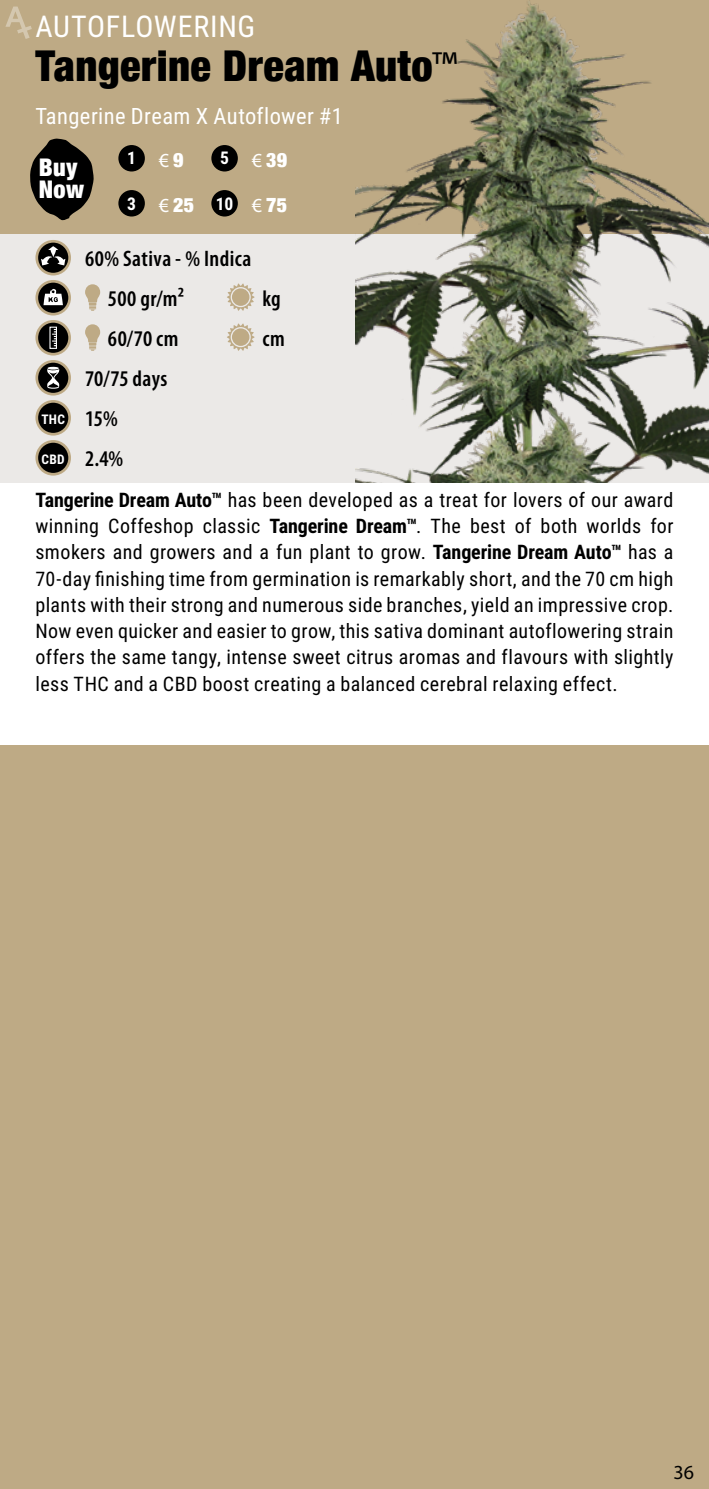
<style>
.page{position:relative;width:709px;height:1489px;background:#fff}
.page>*{position:absolute;margin:0;border:0;box-sizing:border-box;transform-origin:0 0}
.t1{font:900 condensed 42.5px "Helvetica Neue";letter-spacing:.01em;color:#000}
.t2{font:30px "Roboto Condensed";letter-spacing:.02em;color:#fff}
.t3{font:900 condensed 24.25px/22.2px "Helvetica Neue";letter-spacing:.01em;color:#fff}
.t4{font:600 condensed 22.5px/40px "Myriad Pro";letter-spacing:.02em;color:#000}
.t5{font:22.5px "Roboto Condensed";letter-spacing:.015em;color:#fff}
.t6{font:20px/26.2px "Roboto Condensed";letter-spacing:.025em;color:#000;text-align:justify}
.t7{font:900 condensed 20px "Helvetica Neue";color:#fff}
.t8{font:20px "Myriad Pro";color:#000}
.t9{font:700 17.5px "Roboto Condensed";color:#fff}
.t10{font:700 13.25px "Roboto Condensed";color:#fff}
.s1{font-family:"Myriad Pro";font-weight:400;font-stretch:normal}
.s2{font-family:"Myriad Pro";font-weight:400;font-size:20px}
.s3{font-family:"Helvetica Neue";font-weight:900;font-stretch:condensed;font-size:20px}
.s4{font-family:"Roboto Condensed";font-weight:700;font-stretch:normal;font-size:17.5px}
.s5{font-family:"Myriad Pro";font-weight:600;font-stretch:condensed;font-size:22.5px;color:#000}
.s6{font-family:"Roboto Condensed";font-weight:700;font-stretch:normal;font-size:13.25px;color:#fff}
.s7{font-weight:700}
</style>
<div class="page">
<div style="left:0;top:0;width:709px;height:234px;background:#beaa85"></div>
<div style="left:0;top:744px;width:709px;height:744px;background:#beaa85"></div>
<div style="left:0;top:234px;width:709px;height:248px;background:#ebe9e7"></div>
<img style="left:355px;top:0;width:354px;height:482px">
<svg style="left:37px;top:241px;width:33px;height:33px"></svg>
<div style="left:35px;top:240px;width:36px;height:35px;border:3px solid #beaa85;border-radius:50%"></div>
<svg style="left:41px;top:246px;width:24px;height:19px"></svg>
<svg style="left:37px;top:281px;width:33px;height:33px"></svg>
<div style="left:35px;top:280px;width:36px;height:35px;border:3px solid #beaa85;border-radius:50%"></div>
<svg style="left:43px;top:287px;width:20px;height:18px"></svg>
<svg style="left:85px;top:284px;width:15px;height:27px"></svg>
<svg style="left:227px;top:283px;width:28px;height:28px"></svg>
<div style="left:232px;top:288px;width:17px;height:18px;background:#beaa85;border-radius:50%"></div>
<div style="left:37px;top:321px;width:33px;height:33px;background:#000;border-radius:50%"></div>
<div style="left:35px;top:320px;width:36px;height:35px;border:3px solid #beaa85;border-radius:50%"></div>
<div style="left:49px;top:326px;width:8px;height:23px;border:1px solid #fff"></div>
<svg style="left:52px;top:329px;width:4px;height:17px"></svg>
<svg style="left:85px;top:324px;width:15px;height:27px"></svg>
<svg style="left:227px;top:323px;width:28px;height:28px"></svg>
<div style="left:232px;top:328px;width:17px;height:18px;background:#beaa85;border-radius:50%"></div>
<svg style="left:37px;top:361px;width:33px;height:33px"></svg>
<div style="left:35px;top:360px;width:36px;height:35px;border:3px solid #beaa85;border-radius:50%"></div>
<svg style="left:47px;top:367px;width:13px;height:22px"></svg>
<div style="left:37px;top:401px;width:33px;height:33px;background:#000;border-radius:50%"></div>
<div style="left:35px;top:400px;width:36px;height:35px;border:3px solid #beaa85;border-radius:50%"></div>
<div style="left:37px;top:441px;width:33px;height:33px;background:#000;border-radius:50%"></div>
<div style="left:35px;top:440px;width:36px;height:35px;border:3px solid #beaa85;border-radius:50%"></div>
<div style="left:118px;top:145px;width:27px;height:26px;background:#000;border-radius:50%"></div>
<div style="left:118px;top:190px;width:27px;height:26px;background:#000;border-radius:50%"></div>
<div style="left:211px;top:145px;width:27px;height:26px;background:#000;border-radius:50%"></div>
<div style="left:211px;top:190px;width:27px;height:26px;background:#000;border-radius:50%"></div>
<svg style="left:5px;top:7px;width:27px;height:32px"></svg>
<svg style="left:30px;top:138px;width:64px;height:82px"></svg>
<h2 class="t2" style="left:35px;top:5px;width:221px">AUTOFLOWERING</h2>
<h1 class="t1" style="left:35px;top:31px;width:423px">Tangerine Dream Auto<span class="s1">™</span></h1>
<p class="t5" style="left:35px;top:100px;width:309px">Tangerine Dream X Autoflower #1</p>
<p class="t3" style="left:39px;top:154px;width:47px">Buy<br>Now</p>
<p class="t9" style="left:127px;top:146px;width:58px">1 <span class="s2">€</span> <span class="s3">9</span></p>
<p class="t7" style="left:127px;top:188px;width:68px"><span class="s4">3</span> <span class="s1">€</span> 25</p>
<p class="t7" style="left:220px;top:143px;width:68px"><span class="s4">5</span> <span class="s1">€</span> 39</p>
<p class="t9" style="left:216px;top:191px;width:73px">10 <span class="s2">€</span> <span class="s3">75</span></p>
<p class="t4" style="left:108px;top:238px;width:145px;text-indent:-23px">60% Sativa - % Indica<br>500 gr/m²</p>
<p class="t4" style="left:262px;top:278px;width:20px">kg</p>
<p class="t4" style="left:108px;top:318px;width:72px">60/70 cm</p>
<p class="t4" style="left:262px;top:318px;width:24px">cm</p>
<p class="t4" style="left:85px;top:358px;width:84px">70/75 days</p>
<p class="t10" style="left:41px;top:409px;width:78px">THC <span class="s5">15%</span></p>
<p class="t4" style="left:42px;top:438px;width:83px"><span class="s6">CBD</span> 2.4%</p>
<p class="t6" style="left:35px;top:485px;width:639px"><span class="s7">Tangerine Dream Auto™</span> has been developed as a treat for lovers of our award winning Coffeshop classic <span class="s7">Tangerine Dream™</span>. The best of both worlds for smokers and growers and a fun plant to grow. <span class="s7">Tangerine Dream Auto™</span> has a 70-day finishing time from germination is remarkably short, and the 70 cm high plants with their strong and numerous side branches, yield an impressive crop.<br>Now even quicker and easier to grow, this sativa dominant autoflowering strain offers the same tangy, intense sweet citrus aromas and flavours with slightly less THC and a CBD boost creating a balanced cerebral relaxing effect.</p>
<p class="t8" style="left:673px;top:1459px;width:22px">36</p>
</div>
